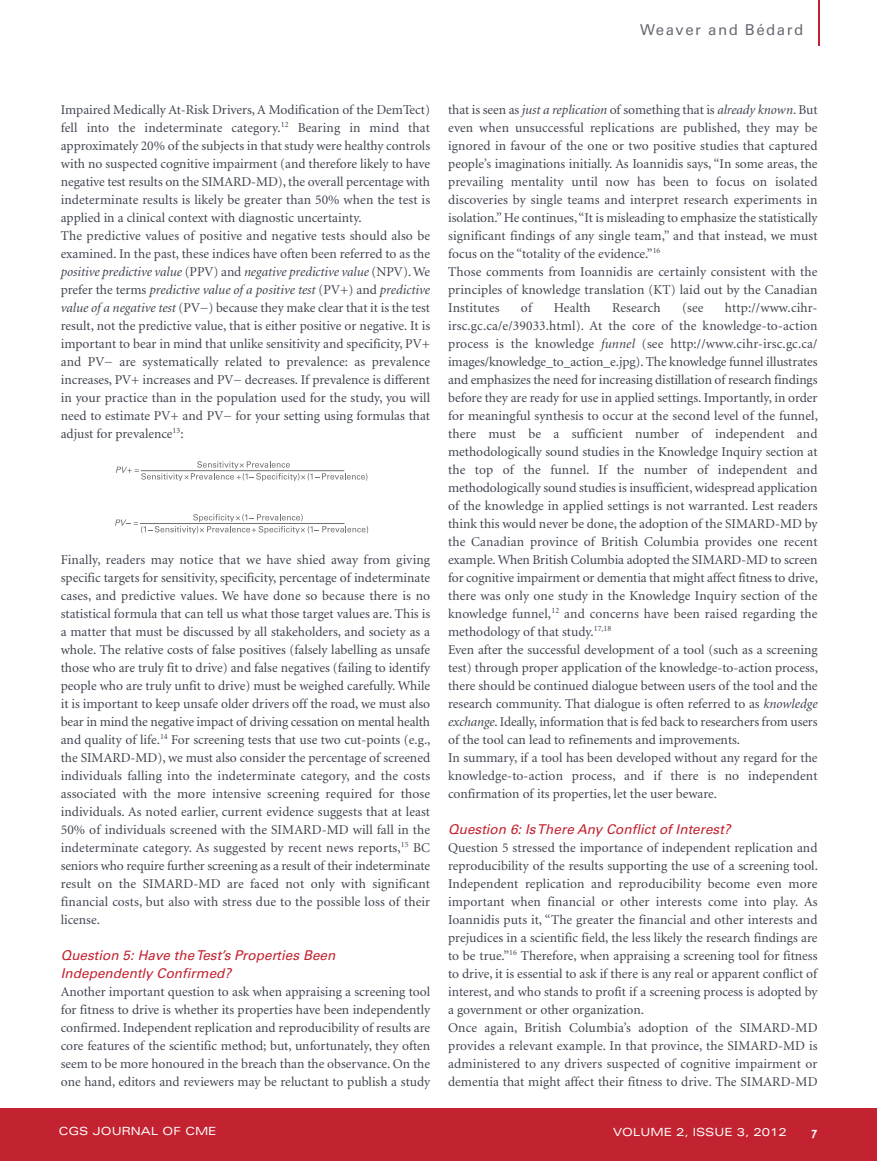
<style>
.page{position:relative;width:877px;height:1161px;background:#fff}
.page>*{position:absolute;margin:0;border:0;box-sizing:border-box;transform-origin:0 0}
.t1{font:15px "Univers";letter-spacing:.1em;color:#696b73}
.t2{font:13.5px/18px "Minion";color:#3e444f}
.t3{font:italic 13.5px/18px "Univers";letter-spacing:.005em;color:#c32230}
.t4{font:700 12px "Meta";color:#fff}
.t5{font:expanded 11.25px "Univers";color:#fff}
.s1{font-style:italic}
</style>
<div class="page">
<div style="left:0;top:1108px;width:877px;height:53px;background:#c32230"></div>
<hr style="left:818px;top:0;width:2px;height:46px;background:#c32230">
<svg style="left:115px;top:514px;width:253px;height:20px"></svg>
<svg style="left:116px;top:461px;width:251px;height:20px"></svg>
<p class="t1" style="left:640px;top:24px;width:165px">Weaver and Bédard</p>
<p class="t2" style="left:61px;top:102px;width:371px">Impaired Medically At-Risk Drivers, A Modification of the DemTect) fell into the indeterminate category.<sup>12</sup> Bearing in mind that approximately 20% of the subjects in that study were healthy controls with no suspected cognitive impairment (and therefore likely to have negative test results on the SIMARD-MD), the overall percentage with indeterminate results is likely be greater than 50% when the test is applied in a clinical context with diagnostic uncertainty.<br>The predictive values of positive and negative tests should also be examined. In the past, these indices have often been referred to as the <span class="s1">positive predictive value</span> (PPV) and <span class="s1">negative predictive value</span> (NPV).We prefer the terms <span class="s1">predictive value of a positive test</span> (PV+) and <span class="s1">predictive value of a negative test</span> (PV−) because they make clear that it is the test result, not the predictive value, that is either positive or negative. It is important to bear in mind that unlike sensitivity and specificity, PV+ and PV− are systematically related to prevalence: as prevalence increases, PV+ increases and PV− decreases. If prevalence is different in your practice than in the population used for the study, you will need to estimate PV+ and PV− for your setting using formulas that adjust for prevalence<sup>13</sup>:</p>
<p class="t2" style="left:61px;top:552px;width:371px;text-align:justify">Finally, readers may notice that we have shied away from giving specific targets for sensitivity, specificity, percentage of indeterminate cases, and predictive values. We have done so because there is no statistical formula that can tell us what those target values are. This is a matter that must be discussed by all stakeholders, and society as a whole. The relative costs of false positives (falsely labelling as unsafe those who are truly fit to drive) and false negatives (failing to identify people who are truly unfit to drive) must be weighed carefully. While it is important to keep unsafe older drivers off the road, we must also bear in mind the negative impact of driving cessation on mental health and quality of life.<sup>14</sup> For screening tests that use two cut-points (e.g., the SIMARD-MD), we must also consider the percentage of screened individuals falling into the indeterminate category, and the costs associated with the more intensive screening required for those individuals. As noted earlier, current evidence suggests that at least 50% of individuals screened with the SIMARD-MD will fall in the indeterminate category. As suggested by recent news reports,<sup>15</sup> BC seniors who require further screening as a result of their indeterminate result on the SIMARD-MD are faced not only with significant financial costs, but also with stress due to the possible loss of their license.</p>
<p class="t3" style="left:61px;top:947px;width:276px">Question 5: Have theTest’s Properties Been<br>Independently Confirmed?</p>
<p class="t2" style="left:61px;top:984px;width:371px;text-align:justify">Another important question to ask when appraising a screening tool for fitness to drive is whether its properties have been independently confirmed. Independent replication and reproducibility of results are core features of the scientific method; but, unfortunately, they often seem to be more honoured in the breach than the observance. On the one hand, editors and reviewers may be reluctant to publish a study</p>
<p class="t2" style="left:448px;top:102px;width:371px">that is seen as <span class="s1">just a replication</span> of something that is <span class="s1">already known</span>. But even when unsuccessful replications are published, they may be ignored in favour of the one or two positive studies that captured people’s imaginations initially. As Ioannidis says, “In some areas, the prevailing mentality until now has been to focus on isolated discoveries by single teams and interpret research experiments in isolation.”He continues,“It is misleading to emphasize the statistically significant findings of any single team,” and that instead, we must focus on the “totality of the evidence.”<sup>16<br></sup>Those comments from Ioannidis are certainly consistent with the principles of knowledge translation (KT) laid out by the Canadian Institutes</p>
<p class="t2" style="left:448px;top:300px;width:371px;text-indent:277px">http://www.cihr&shy;irsc.gc.ca/e/39033.html). At the core of the knowledge-to-action process is the knowledge <span class="s1">funnel</span> (see http://www.cihr-irsc.gc.ca/ images/knowledge_to_action_e.jpg). The knowledge funnel illustrates and emphasizes the need for increasing distillation of research findings before they are ready for use in applied settings. Importantly, in order for meaningful synthesis to occur at the second level of the funnel, there must be a sufficient number of independent and methodologically sound studies in the Knowledge Inquiry section at the top of the funnel. If the number of independent and methodologically sound studies is insufficient, widespread application of the knowledge in applied settings is not warranted. Lest readers think this would never be done, the adoption of the SIMARD-MD by the Canadian province of British Columbia provides one recent example.When British Columbia adopted the SIMARD-MD to screen for cognitive impairment or dementia that might affect fitness to drive, there was only one study in the Knowledge Inquiry section of the knowledge funnel,<sup>12</sup> and concerns have been raised regarding the methodology of that study.<sup>17,18<br></sup>Even after the successful development of a tool (such as a screening test) through proper application of the knowledge-to-action process, there should be continued dialogue between users of the tool and the research community. That dialogue is often referred to as <span class="s1">knowledge exchange</span>. Ideally, information that is fed back to researchers from users of the tool can lead to refinements and improvements.<br>In summary, if a tool has been developed without any regard for the knowledge-to-action process, and if there is no independent confirmation of its properties, let the user beware.</p>
<p class="t3" style="left:448px;top:821px;width:284px">Question 6: IsThere Any Conflict of Interest?</p>
<p class="t2" style="left:448px;top:840px;width:371px">Question 5 stressed the importance of independent replication and reproducibility of the results supporting the use of a screening tool.<br>Independent replication and reproducibility become even more important when financial or other interests come into play. As Ioannidis puts it, “The greater the financial and other interests and prejudices in a scientific field, the less likely the research findings are to be true.”<sup>16</sup> Therefore, when appraising a screening tool for fitness to drive, it is essential to ask if there is any real or apparent conflict of interest, and who stands to profit if a screening process is adopted by a government or other organization.<br>Once again, British Columbia’s adoption of the SIMARD-MD provides a relevant example. In that province, the SIMARD-MD is administered to any drivers suspected of cognitive impairment or dementia that might affect their fitness to drive. The SIMARD-MD</p>
<p class="t2" style="left:521px;top:300px;width:13px">of</p>
<p class="t2" style="left:554px;top:300px;width:39px">Health</p>
<p class="t2" style="left:612px;top:300px;width:50px">Research</p>
<p class="t2" style="left:682px;top:300px;width:23px">(see</p>
<p class="t5" style="left:58px;top:1127px;width:160px">CGS JOURNAL OF CME</p>
<p class="t5" style="left:613px;top:1128px;width:175px">VOLUME 2, ISSUE 3, 2012</p>
<p class="t4" style="left:811px;top:1125px;width:8px">7</p>
</div>
